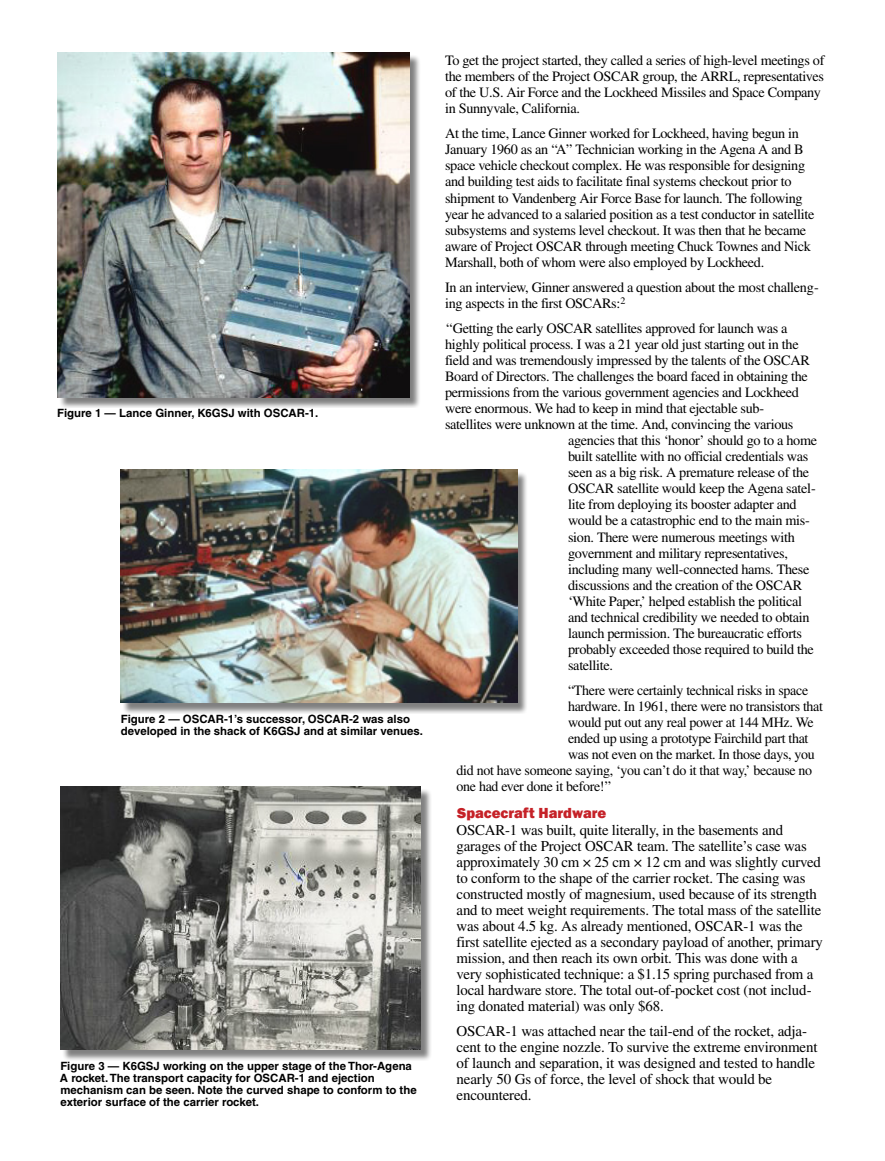
<style>
.page{position:relative;width:885px;height:1161px;background:#fff}
.page>*{position:absolute;margin:0;border:0;box-sizing:border-box;transform-origin:0 0}
.Body_Text{font:15px/16px "Times";letter-spacing:-.015em;color:#000}
.Subhead_1{font:800 15px "Franklin Gothic";color:#c52127}
.Body_Text-2{font:14.25px/16px "Times";letter-spacing:-.025em;color:#000}
.t1{font:700 11.4px/12px "Helvetica";color:#000}
</style>
<div class="page">
<div style="left:59px;top:54px;width:361px;height:354px;background:#000;opacity:.5"></div>
<img style="left:58px;top:53px;width:351px;height:344px">
<div style="left:122px;top:471px;width:406px;height:243px;background:#000;opacity:.5"></div>
<img style="left:121px;top:470px;width:396px;height:233px">
<div style="left:61px;top:788px;width:370px;height:272px;background:#000;opacity:.5"></div>
<img style="left:60px;top:787px;width:360px;height:263px">
<p class="t1" style="left:57px;top:406px;width:263px">Figure 1 — Lance Ginner, K6GSJ with OSCAR-1.</p>
<p class="t1" style="left:121px;top:713px;width:303px">Figure 2 — OSCAR-1’s successor, OSCAR-2 was also developed in the shack of K6GSJ and at similar venues.</p>
<p class="t1" style="left:60px;top:1060px;width:358px">Figure 3 — K6GSJ working on the upper stage of the Thor-Agena A rocket. The transport capacity for OSCAR-1 and ejection mechanism can be seen. Note the curved shape to conform to the exterior surface of the carrier rocket.</p>
<p class="Body_Text-2" style="left:445px;top:52px;width:381px">To get the project started, they called a series of high-level meetings of the members of the Project OSCAR group, the ARRL, representatives of the U.S. Air Force and the Lockheed Missiles and Space Company in Sunnyvale, California.</p>
<p class="Body_Text-2" style="left:445px;top:125px;width:370px">At the time, Lance Ginner worked for Lockheed, having begun in January 1960 as an “A” Technician working in the Agena A and B space vehicle checkout complex. He was responsible for designing and building test aids to facilitate final systems checkout prior to shipment to Vandenberg Air Force Base for launch. The following year he advanced to a salaried position as a test conductor in satellite subsystems and systems level checkout. It was then that he became aware of Project OSCAR through meeting Chuck Townes and Nick Marshall, both of whom were also employed by Lockheed.</p>
<p class="Body_Text-2" style="left:445px;top:279px;width:375px">In an interview, Ginner answered a question about the most challeng&shy;ing aspects in the first OSCARs:<sup>2</sup></p>
<p class="Body_Text-2" style="left:445px;top:320px;width:344px">‘‘Getting the early OSCAR satellites approved for launch was a</p>
<p class="Body_Text-2" style="left:445px;top:336px;width:355px">highly political process. I was a 21 year old just starting out in the</p>
<p class="Body_Text-2" style="left:445px;top:352px;width:366px">field and was tremendously impressed by the talents of the OSCAR</p>
<p class="Body_Text-2" style="left:445px;top:368px;width:364px">Board of Directors. The challenges the board faced in obtaining the</p>
<p class="Body_Text-2" style="left:445px;top:384px;width:355px">permissions from the various government agencies and Lockheed</p>
<p class="Body_Text-2" style="left:445px;top:400px;width:320px">were enormous. We had to keep in mind that ejectable sub-</p>
<p class="Body_Text-2" style="left:445px;top:416px;width:350px">satellites were unknown at the time. And, convincing the various</p>
<p class="Body_Text-2" style="left:568px;top:432px;width:250px">agencies that this ‘honor’ should go to a home</p>
<p class="Body_Text-2" style="left:568px;top:448px;width:241px">built satellite with no official credentials was</p>
<p class="Body_Text-2" style="left:568px;top:464px;width:242px">seen as a big risk. A premature release of the</p>
<p class="Body_Text-2" style="left:568px;top:481px;width:249px">OSCAR satellite would keep the Agena satel-</p>
<p class="Body_Text-2" style="left:568px;top:497px;width:230px">lite from deploying its booster adapter and</p>
<p class="Body_Text-2" style="left:568px;top:513px;width:243px">would be a catastrophic end to the main mis-</p>
<p class="Body_Text-2" style="left:568px;top:529px;width:228px">sion. There were numerous meetings with</p>
<p class="Body_Text-2" style="left:568px;top:545px;width:221px">government and military representatives,</p>
<p class="Body_Text-2" style="left:568px;top:561px;width:243px">including many well-connected hams. These</p>
<p class="Body_Text-2" style="left:568px;top:577px;width:235px">discussions and the creation of the OSCAR</p>
<p class="Body_Text-2" style="left:568px;top:593px;width:235px">‘White Paper,’ helped establish the political</p>
<p class="Body_Text-2" style="left:568px;top:609px;width:243px">and technical credibility we needed to obtain</p>
<p class="Body_Text-2" style="left:568px;top:625px;width:235px">launch permission. The bureaucratic efforts</p>
<p class="Body_Text-2" style="left:568px;top:641px;width:247px">probably exceeded those required to build the</p>
<p class="Body_Text-2" style="left:568px;top:657px;width:46px">satellite.</p>
<p class="Body_Text-2" style="left:568px;top:682px;width:241px">“There were certainly technical risks in space</p>
<p class="Body_Text-2" style="left:568px;top:698px;width:256px">hardware. In 1961, there were no transistors that</p>
<p class="Body_Text-2" style="left:568px;top:714px;width:247px">would put out any real power at 144 MHz. We</p>
<p class="Body_Text-2" style="left:568px;top:730px;width:242px">ended up using a prototype Fairchild part that</p>
<p class="Body_Text-2" style="left:568px;top:746px;width:248px">was not even on the market. In those days, you</p>
<p class="Body_Text-2" style="left:456px;top:762px;width:357px">did not have someone saying, ‘you can’t do it that way,’ because no</p>
<p class="Body_Text-2" style="left:456px;top:778px;width:157px">one had ever done it before!’’</p>
<p class="Subhead_1" style="left:457px;top:803px;width:150px">Spacecraft Hardware</p>
<p class="Body_Text" style="left:456px;top:822px;width:367px">OSCAR-1 was built, quite literally, in the basements and garages of the Project OSCAR team. The satellite’s case was approximately 30 cm × 25 cm × 12 cm and was slightly curved to conform to the shape of the carrier rocket. The casing was constructed mostly of magnesium, used because of its strength and to meet weight requirements. The total mass of the satellite was about 4.5 kg. As already mentioned, OSCAR-1 was the first satellite ejected as a secondary payload of another, primary mission, and then reach its own orbit. This was done with a very sophisticated technique: a $1.15 spring purchased from a local hardware store. The total out-of-pocket cost (not includ&shy;ing donated material) was only $68.</p>
<p class="Body_Text" style="left:456px;top:1023px;width:362px">OSCAR-1 was attached near the tail-end of the rocket, adja&shy;cent to the engine nozzle. To survive the extreme environment of launch and separation, it was designed and tested to handle nearly 50 Gs of force, the level of shock that would be encountered.</p>
</div>
